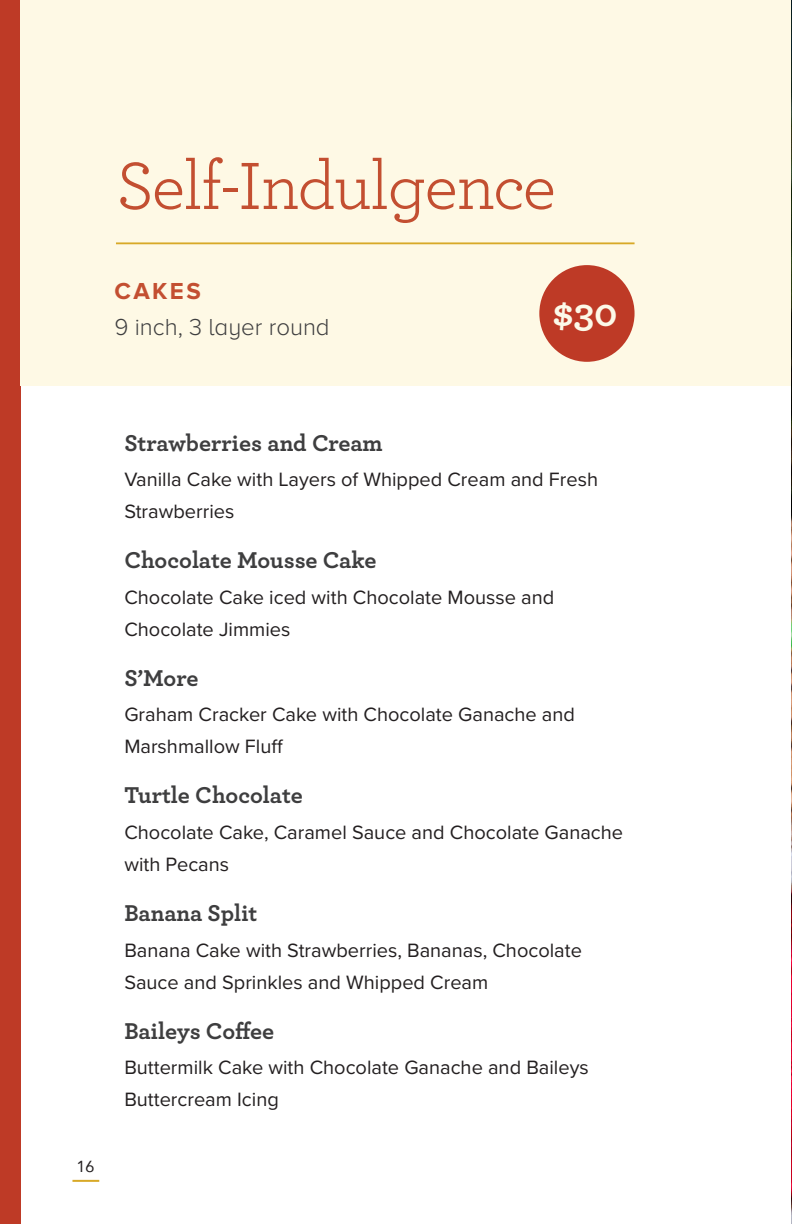
<style>
.page{position:relative;width:792px;height:1224px;background:#fff}
.page>*{position:absolute;margin:0;border:0;box-sizing:border-box;transform-origin:0 0}
.t1{font:70px "Archer";letter-spacing:-.025em;color:#c34f31}
.t2{font:700 40.2px "Archer";color:#fcf9e8}
.Paragraph_Title_-_12{font:700 24px "Archer";color:#3e3e3f}
.Intro_Paragraph_-_12{font:300 24px "Proxima Nova A";color:#3e3e3f}
.All_Caps_Headline_10{font:700 24px "Proxima Nova A";letter-spacing:.1em;color:#c34f31}
.Body{font:20px/32px "Proxima Nova";color:#231f20}
.t3{font:16px "Avenir";color:#231f20}
</style>
<div class="page">
<hr style="left:72px;top:1180px;width:27px;height:2px;background:#d8a927">
<div style="left:0;top:0;width:20px;height:1224px;background:#be3a26"></div>
<div style="left:20px;top:0;width:772px;height:386px;background:#fef9e5"></div>
<img style="left:791px;top:0;width:1px;height:1224px">
<hr style="left:116px;top:242px;width:519px;height:2px;background:#d8a927">
<div style="left:539px;top:265px;width:96px;height:97px;background:#be3a26;border-radius:50%"></div>
<p class="t1" style="left:116px;top:137px;width:442px">Self-Indulgence</p>
<p class="All_Caps_Headline_10" style="left:115px;top:277px;width:88px">CAKES</p>
<p class="Intro_Paragraph_-_12" style="left:115px;top:314px;width:217px">9 inch, 3 layer round</p>
<p class="t2" style="left:552px;top:280px;width:67px">$30</p>
<p class="t3" style="left:76px;top:1154px;width:19px">16</p>
<p class="Paragraph_Title_-_12" style="left:124px;top:424px;width:260px">Strawberries and Cream</p>
<p class="Body" style="left:124px;top:463px;width:475px">Vanilla Cake with Layers of Whipped Cream and Fresh<br>Strawberries</p>
<p class="Paragraph_Title_-_12" style="left:124px;top:541px;width:254px">Chocolate Mousse Cake</p>
<p class="Body" style="left:124px;top:580px;width:431px">Chocolate Cake iced with Chocolate Mousse and<br>Chocolate Jimmies</p>
<p class="Paragraph_Title_-_12" style="left:124px;top:659px;width:76px">S’More</p>
<p class="Body" style="left:124px;top:698px;width:452px">Graham Cracker Cake with Chocolate Ganache and<br>Marshmallow Fluff</p>
<p class="Paragraph_Title_-_12" style="left:124px;top:777px;width:180px">Turtle Chocolate</p>
<p class="Body" style="left:124px;top:815px;width:500px">Chocolate Cake, Caramel Sauce and Chocolate Ganache with Pecans</p>
<p class="Paragraph_Title_-_12" style="left:124px;top:894px;width:135px">Banana Split</p>
<p class="Body" style="left:124px;top:933px;width:459px">Banana Cake with Strawberries, Bananas, Chocolate<br>Sauce and Sprinkles and Whipped Cream</p>
<p class="Paragraph_Title_-_12" style="left:124px;top:1012px;width:151px">Baileys Coffee</p>
<p class="Body" style="left:124px;top:1051px;width:466px">Buttermilk Cake with Chocolate Ganache and Baileys<br>Buttercream Icing</p>
</div>
